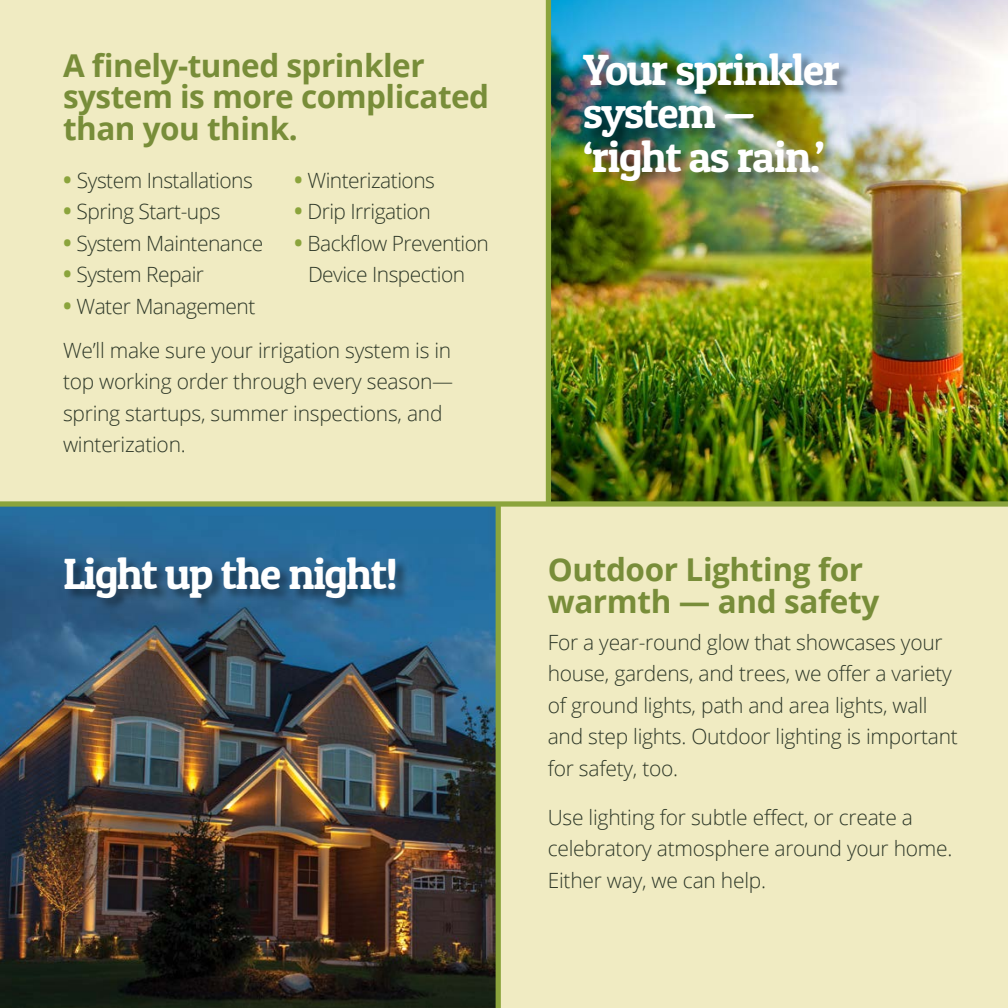
<style>
.page{position:relative;width:1008px;height:1008px;background:#f0ebc2}
.page>*{position:absolute;margin:0;border:0;box-sizing:border-box;transform-origin:0 0}
.t1{font:43.75px/43.8px "Patua One";letter-spacing:-.03em;color:#fff}
.t2{font:700 31.5px/31.5px "Open Sans";letter-spacing:-.015em;color:#788d39}
.t3{font:300 21px/31.5px "Open Sans";letter-spacing:-.01em;color:#2e3828}
.s1{font-weight:700;font-size:22.75px;color:#8ba43c}
</style>
<div class="page">
<img style="left:0;top:507px;width:496px;height:501px">
<img style="left:551px;top:0;width:457px;height:501px">
<div style="left:583px;top:53px;width:270px;height:143px;background:#000;opacity:.45"></div>
<div style="left:65px;top:557px;width:344px;height:55px;background:#000;opacity:.45"></div>
<div style="left:496px;top:504px;width:5px;height:504px;background:#8ba43c"></div>
<div style="left:0;top:501px;width:1008px;height:6px;background:#8ba43c"></div>
<div style="left:546px;top:0;width:5px;height:504px;background:#8ba43c"></div>
<h2 class="t2" style="left:63px;top:49px;width:428px">A finely-tuned sprinkler system is more complicated than you think.</h2>
<p class="t3" style="left:63px;top:164px;width:191px"><span class="s1">•</span> System Installations</p>
<p class="t3" style="left:63px;top:195px;width:159px"><span class="s1">•</span> Spring Start-ups</p>
<p class="t3" style="left:63px;top:227px;width:202px"><span class="s1">•</span> System Maintenance</p>
<p class="t3" style="left:63px;top:258px;width:143px"><span class="s1">•</span> System Repair</p>
<p class="t3" style="left:63px;top:290px;width:194px"><span class="s1">•</span> Water Management</p>
<p class="t3" style="left:294px;top:164px;width:143px"><span class="s1">•</span> Winterizations</p>
<p class="t3" style="left:294px;top:195px;width:138px"><span class="s1">•</span> Drip Irrigation</p>
<p class="t3" style="left:294px;top:227px;width:197px;text-align:center"><span class="s1">•</span> Backflow Prevention<br>Device Inspection</p>
<p class="t3" style="left:63px;top:334px;width:392px">We’ll make sure your irrigation system is in top working order through every season— spring startups, summer inspections, and winterization.</p>
<h1 class="t1" style="left:583px;top:47px;width:258px">Your sprinkler system — ‘right as rain.’</h1>
<h1 class="t1" style="left:63px;top:551px;width:336px">Light up the night!</h1>
<h2 class="t2" style="left:548px;top:553px;width:333px">Outdoor Lighting for warmth — and safety</h2>
<p class="t3" style="left:548px;top:626px;width:412px">For a year-round glow that showcases your house, gardens, and trees, we offer a variety of ground lights, path and area lights, wall and step lights. Outdoor lighting is important for safety, too.</p>
<p class="t3" style="left:548px;top:801px;width:406px">Use lighting for subtle effect, or create a celebratory atmosphere around your home.<br>Either way, we can help.</p>
</div>
